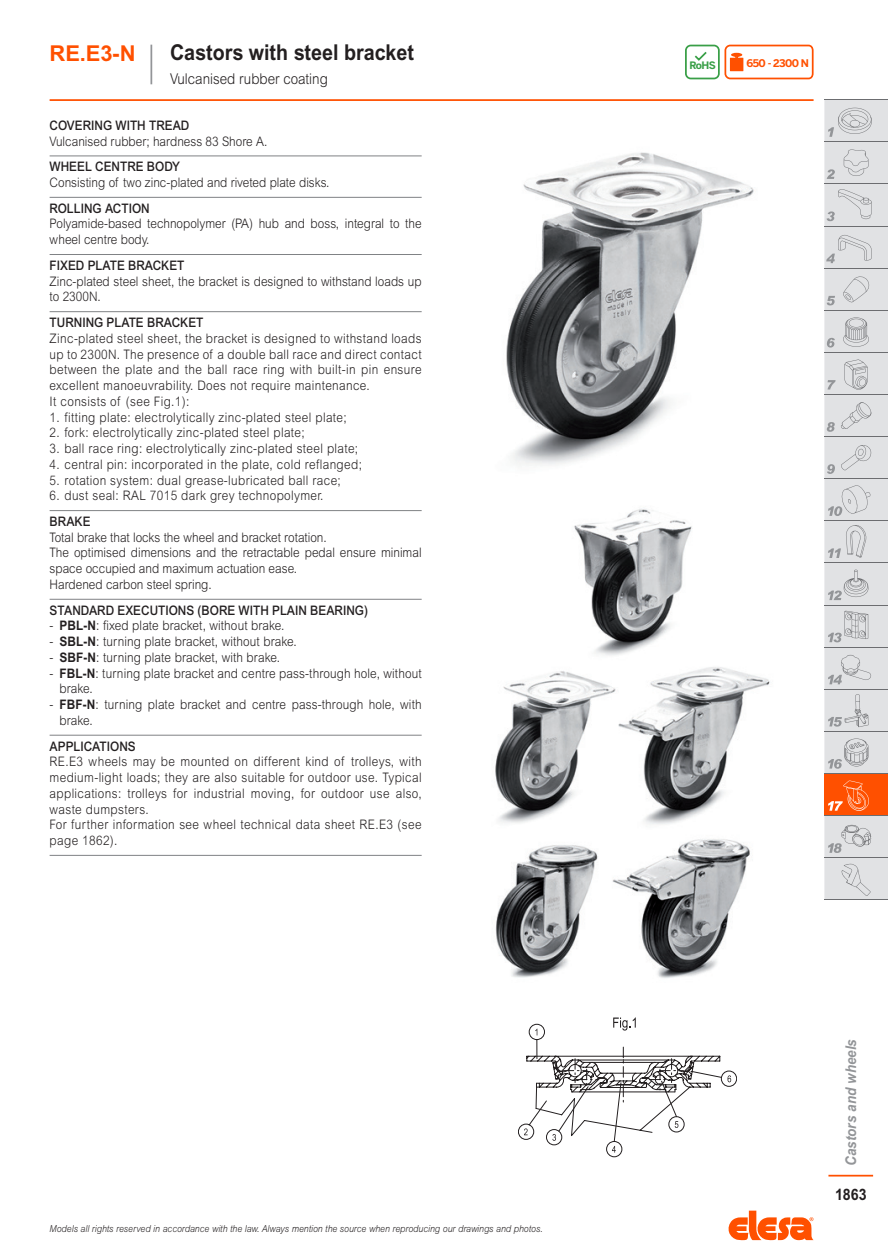
<style>
.page{position:relative;width:888px;height:1260px;background:#fff}
.page>*{position:absolute;margin:0;border:0;box-sizing:border-box;transform-origin:0 0}
.subtitle_1L{font:700 21.88px "Arial MT Std";color:#231f20;scale:.9 1}
.series{font:700 21.88px "Arial MT Std";color:#ff5000}
.t1{font:700 15.75px "Arial MT Std";color:#231f20;scale:.9 1}
.subtitle_2L{font:300 14.88px "Arial MT Std";color:#231f20;scale:.9 1}
.t2{font:italic 700 14.88px "Arial MT Std";color:#939598;scale:.9 1}
.description{font:300 13.12px/15.8px "Arial MT Std";letter-spacing:.01em;color:#231f20;scale:.9 1}
.description-2{font:300 13.12px "Arial MT Std";letter-spacing:.03em;color:#231f20;scale:.9 1}
.titlefirst{font:500 13.12px "Arial MT Std";color:#231f20;scale:.9 1}
.descriptionlast{font:300 13.12px/15.8px "Arial MT Std";letter-spacing:.03em;color:#231f20;scale:.9 1}
.t3{font:700 10.5px "Benton Sans";letter-spacing:-.05em;color:#ff5000}
.t4{font:700 10.15px "Benton Sans";color:#399f47}
.t5{font:italic 300 9.62px "Arial MT Std";color:#231f20;scale:.9 1}
.s1{font-weight:700}
</style>
<div class="page">
<svg style="left:728px;top:1211px;width:86px;height:29px"></svg>
<hr style="left:828px;top:1175px;width:45px;height:2px;background:#ff5000">
<hr style="left:50px;top:99px;width:764px;height:2px;background:#ff5000">
<div style="left:824px;top:100px;width:64px;height:800px;background:#e1e2e4"></div>
<div style="left:824px;top:774px;width:64px;height:42px;background:#ff5000"></div>
<hr style="left:824px;top:99px;width:64px;height:1px;background:#6c6d70">
<hr style="left:824px;top:141px;width:64px;height:1px;background:#6c6d70">
<hr style="left:824px;top:183px;width:64px;height:1px;background:#6c6d70">
<hr style="left:824px;top:226px;width:64px;height:1px;background:#6c6d70">
<hr style="left:824px;top:268px;width:64px;height:1px;background:#6c6d70">
<hr style="left:824px;top:310px;width:64px;height:1px;background:#6c6d70">
<hr style="left:824px;top:352px;width:64px;height:1px;background:#6c6d70">
<hr style="left:824px;top:394px;width:64px;height:1px;background:#6c6d70">
<hr style="left:824px;top:436px;width:64px;height:1px;background:#6c6d70">
<hr style="left:824px;top:478px;width:64px;height:1px;background:#6c6d70">
<hr style="left:824px;top:520px;width:64px;height:1px;background:#6c6d70">
<hr style="left:824px;top:563px;width:64px;height:1px;background:#6c6d70">
<hr style="left:824px;top:605px;width:64px;height:1px;background:#6c6d70">
<hr style="left:824px;top:647px;width:64px;height:1px;background:#6c6d70">
<hr style="left:824px;top:689px;width:64px;height:1px;background:#6c6d70">
<hr style="left:824px;top:731px;width:64px;height:1px;background:#6c6d70">
<hr style="left:824px;top:773px;width:64px;height:1px;background:#6c6d70">
<hr style="left:824px;top:815px;width:64px;height:1px;background:#6c6d70">
<hr style="left:824px;top:857px;width:64px;height:1px;background:#6c6d70">
<hr style="left:824px;top:900px;width:64px;height:1px;background:#6c6d70">
<svg style="left:827px;top:169px;width:8px;height:10px"></svg>
<svg style="left:827px;top:296px;width:8px;height:9px"></svg>
<svg style="left:827px;top:338px;width:8px;height:10px"></svg>
<svg style="left:827px;top:380px;width:9px;height:10px"></svg>
<svg style="left:827px;top:422px;width:8px;height:10px"></svg>
<svg style="left:827px;top:464px;width:8px;height:10px"></svg>
<svg style="left:843px;top:317px;width:26px;height:30px"></svg>
<svg style="left:844px;top:359px;width:24px;height:31px"></svg>
<svg style="left:841px;top:402px;width:30px;height:27px"></svg>
<svg style="left:841px;top:444px;width:30px;height:26px"></svg>
<svg style="left:828px;top:570px;width:40px;height:30px"></svg>
<svg style="left:828px;top:611px;width:40px;height:31px"></svg>
<svg style="left:828px;top:484px;width:43px;height:32px"></svg>
<svg style="left:828px;top:694px;width:40px;height:33px"></svg>
<svg style="left:828px;top:655px;width:43px;height:29px"></svg>
<svg style="left:828px;top:739px;width:40px;height:30px"></svg>
<svg style="left:828px;top:781px;width:41px;height:30px"></svg>
<svg style="left:844px;top:149px;width:24px;height:27px"></svg>
<svg style="left:827px;top:189px;width:45px;height:32px"></svg>
<svg style="left:826px;top:235px;width:46px;height:28px"></svg>
<svg style="left:828px;top:108px;width:44px;height:29px"></svg>
<svg style="left:843px;top:275px;width:26px;height:27px"></svg>
<svg style="left:828px;top:525px;width:39px;height:33px"></svg>
<svg style="left:828px;top:825px;width:43px;height:28px"></svg>
<svg style="left:839px;top:863px;width:32px;height:33px"></svg>
<hr style="left:150px;top:45px;width:2px;height:39px;background:#939598">
<svg style="left:685px;top:45px;width:129px;height:34px"></svg>
<hr style="left:50px;top:155px;width:372px;height:1px;background:#808285">
<hr style="left:50px;top:197px;width:372px;height:1px;background:#808285">
<hr style="left:50px;top:254px;width:372px;height:1px;background:#808285">
<hr style="left:50px;top:311px;width:372px;height:1px;background:#808285">
<hr style="left:50px;top:510px;width:372px;height:1px;background:#808285">
<hr style="left:50px;top:599px;width:372px;height:1px;background:#808285">
<hr style="left:50px;top:735px;width:372px;height:1px;background:#808285">
<hr style="left:50px;top:855px;width:372px;height:1px;background:#808285">
<img style="left:506px;top:152px;width:248px;height:313px">
<img style="left:495px;top:508px;width:275px;height:470px">
<div style="left:606px;top:1141px;width:16px;height:16px;border:1px solid #231f20;border-radius:50%"></div>
<svg style="left:518px;top:1018px;width:219px;height:135px"></svg>
<p class="series" style="left:50px;top:40px;width:88px">RE.E3-N</p>
<p class="subtitle_1L" style="left:170px;top:40px;width:273px">Castors with steel bracket</p>
<p class="subtitle_2L" style="left:170px;top:71px;width:177px">Vulcanised rubber coating</p>
<p class="titlefirst" style="left:50px;top:118px;width:157px">COVERING WITH TREAD</p>
<p class="description" style="left:50px;top:133px;width:243px">Vulcanised rubber; hardness 83 Shore A.</p>
<p class="titlefirst" style="left:50px;top:159px;width:146px">WHEEL CENTRE BODY</p>
<p class="description" style="left:50px;top:174px;width:313px">Consisting of two zinc-plated and riveted plate disks.</p>
<p class="titlefirst" style="left:50px;top:200px;width:113px">ROLLING ACTION</p>
<p class="description" style="left:50px;top:216px;width:415px">Polyamide-based technopolymer (PA) hub and boss, integral to the wheel centre body.</p>
<p class="titlefirst" style="left:50px;top:258px;width:151px">FIXED PLATE BRACKET</p>
<p class="description" style="left:50px;top:273px;width:415px">Zinc-plated steel sheet, the bracket is designed to withstand loads up to 2300N.</p>
<p class="titlefirst" style="left:50px;top:315px;width:173px">TURNING PLATE BRACKET</p>
<p class="description" style="left:50px;top:330px;width:415px;text-align:justify">Zinc-plated steel sheet, the bracket is designed to withstand loads up to 2300N. The presence of a double ball race and direct contact between the plate and the ball race ring with built-in pin ensure excellent manoeuvrability. Does not require maintenance.</p>
<p class="description-2" style="left:50px;top:394px;width:157px">It consists of (see Fig.1):</p>
<p class="description-2" style="left:50px;top:409px;width:332px">1. fitting plate: electrolytically zinc-plated steel plate;</p>
<p class="description-2" style="left:50px;top:425px;width:285px">2. fork: electrolytically zinc-plated steel plate;</p>
<p class="description-2" style="left:50px;top:441px;width:344px">3. ball race ring: electrolytically zinc-plated steel plate;</p>
<p class="description-2" style="left:50px;top:457px;width:349px">4. central pin: incorporated in the plate, cold reflanged;</p>
<p class="description-2" style="left:50px;top:472px;width:325px">5. rotation system: dual grease-lubricated ball race;</p>
<p class="description-2" style="left:50px;top:488px;width:306px">6. dust seal: RAL 7015 dark grey technopolymer.</p>
<p class="titlefirst" style="left:50px;top:514px;width:47px">BRAKE</p>
<p class="description" style="left:50px;top:529px;width:310px">Total brake that locks the wheel and bracket rotation.</p>
<p class="description" style="left:50px;top:545px;width:415px">The optimised dimensions and the retractable pedal ensure minimal space occupied and maximum actuation ease.</p>
<p class="description" style="left:50px;top:576px;width:182px">Hardened carbon steel spring.</p>
<p class="titlefirst" style="left:50px;top:602px;width:355px">STANDARD EXECUTIONS (BORE WITH PLAIN BEARING)</p>
<p class="description" style="left:50px;top:618px;width:263px">- <span class="s1">PBL-N</span>: fixed plate bracket, without brake.</p>
<p class="description" style="left:50px;top:634px;width:276px">- <span class="s1">SBL-N</span>: turning plate bracket, without brake.</p>
<p class="description" style="left:50px;top:649px;width:258px">- <span class="s1">SBF-N</span>: turning plate bracket, with brake.</p>
<p class="description" style="left:60px;top:665px;width:404px;text-indent:-10px">- <span class="s1">FBL-N</span>: turning plate bracket and centre pass-through hole, without brake.</p>
<p class="description" style="left:60px;top:697px;width:404px;text-indent:-10px">- <span class="s1">FBF-N</span>: turning plate bracket and centre pass-through hole, with brake.</p>
<p class="titlefirst" style="left:50px;top:738px;width:97px">APPLICATIONS</p>
<p class="description" style="left:50px;top:754px;width:415px;text-align:justify">RE.E3 wheels may be mounted on different kind of trolleys, with medium-light loads; they are also suitable for outdoor use. Typical applications: trolleys for industrial moving, for outdoor use also, waste dumpsters.</p>
<p class="descriptionlast" style="left:50px;top:817px;width:415px">For further information see wheel technical data sheet RE.E3 (see page 1862).</p>
<p class="t5" style="left:50px;top:1224px;width:549px">Models all rights reserved in accordance with the law. Always mention the source when reproducing our drawings and photos.</p>
<p class="t4" style="left:689px;top:59px;width:28px">RoHS</p>
<p class="t3" style="left:746px;top:57px;width:64px">650 - 2300 N</p>
<p class="t2" style="left:842px;top:1166px;width:142px;rotate:-90deg">Castors and wheels</p>
<p class="t1" style="left:835px;top:1186px;width:37px">1863</p>
</div>
